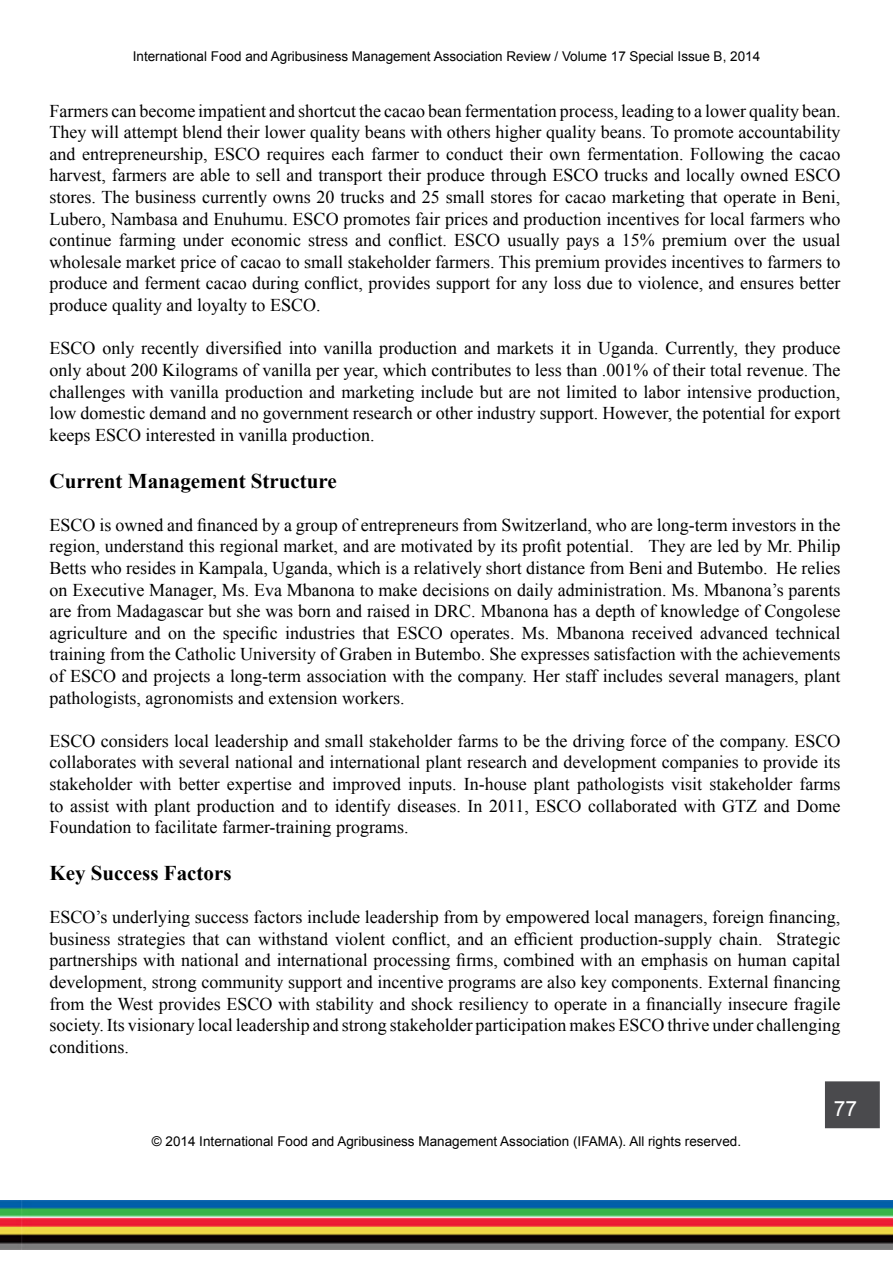
<style>
.page{position:relative;width:893px;height:1263px;background:#fff}
.page>*{position:absolute;margin:0;border:0;box-sizing:border-box;transform-origin:0 0}
.t1{font:700 21px "Times New Roman";color:#000}
.t2{font:21px "Arial";color:#fff}
.t3{font:18px/21.6px "Times New Roman";color:#000;text-align:justify}
.t4{font:13.5px "Arial";color:#000}
</style>
<div class="page">
<img style="left:0;top:1201px;width:893px;height:48px">
<div style="left:826px;top:1082px;width:53px;height:45px;background:#4a4a4d"></div>
<div style="left:825px;top:1081px;width:55px;height:47px;border:2px solid #4a4a4d"></div>
<p class="t4" style="left:133px;top:47px;width:629px">International Food and Agribusiness Management Association Review / Volume 17 Special Issue B, 2014</p>
<p class="t3" style="left:50px;top:100px;width:792px">Farmers can become impatient and shortcut the cacao bean fermentation process, leading to a lower quality bean.<br>They will attempt blend their lower quality beans with others higher quality beans. To promote accountability and entrepreneurship, ESCO requires each farmer to conduct their own fermentation. Following the cacao harvest, farmers are able to sell and transport their produce through ESCO trucks and locally owned ESCO stores. The business currently owns 20 trucks and 25 small stores for cacao marketing that operate in Beni, Lubero, Nambasa and Enuhumu. ESCO promotes fair prices and production incentives for local farmers who continue farming under economic stress and conflict. ESCO usually pays a 15% premium over the usual wholesale market price of cacao to small stakeholder farmers. This premium provides incentives to farmers to produce and ferment cacao during conflict, provides support for any loss due to violence, and ensures better produce quality and loyalty to ESCO.</p>
<p class="t3" style="left:50px;top:337px;width:792px">ESCO only recently diversified into vanilla production and markets it in Uganda. Currently, they produce only about 200 Kilograms of vanilla per year, which contributes to less than .001% of their total revenue. The challenges with vanilla production and marketing include but are not limited to labor intensive production, low domestic demand and no government research or other industry support. However, the potential for export keeps ESCO interested in vanilla production.</p>
<p class="t1" style="left:50px;top:466px;width:289px">Current Management Structure</p>
<p class="t3" style="left:50px;top:514px;width:792px">ESCO is owned and financed by a group of entrepreneurs from Switzerland, who are long-term investors in the region, understand this regional market, and are motivated by its profit potential. They are led by Mr. Philip Betts who resides in Kampala, Uganda, which is a relatively short distance from Beni and Butembo. He relies on Executive Manager, Ms. Eva Mbanona to make decisions on daily administration. Ms. Mbanona’s parents are from Madagascar but she was born and raised in DRC. Mbanona has a depth of knowledge of Congolese agriculture and on the specific industries that ESCO operates. Ms. Mbanona received advanced technical training from the Catholic University of Graben in Butembo. She expresses satisfaction with the achievements of ESCO and projects a long-term association with the company. Her staff includes several managers, plant pathologists, agronomists and extension workers.</p>
<p class="t3" style="left:50px;top:730px;width:792px">ESCO considers local leadership and small stakeholder farms to be the driving force of the company. ESCO collaborates with several national and international plant research and development companies to provide its stakeholder with better expertise and improved inputs. In-house plant pathologists visit stakeholder farms to assist with plant production and to identify diseases. In 2011, ESCO collaborated with GTZ and Dome Foundation to facilitate farmer-training programs.</p>
<p class="t1" style="left:50px;top:858px;width:183px">Key Success Factors</p>
<p class="t3" style="left:50px;top:906px;width:792px">ESCO’s underlying success factors include leadership from by empowered local managers, foreign financing, business strategies that can withstand violent conflict, and an efficient production-supply chain. Strategic partnerships with national and international processing firms, combined with an emphasis on human capital development, strong community support and incentive programs are also key components. External financing from the West provides ESCO with stability and shock resiliency to operate in a financially insecure fragile society. Its visionary local leadership and strong stakeholder participation makes ESCO thrive under challenging conditions.</p>
<p class="t4" style="left:152px;top:1133px;width:591px">© 2014 International Food and Agribusiness Management Association (IFAMA). All rights reserved.</p>
<p class="t2" style="left:834px;top:1095px;width:25px">77</p>
</div>
